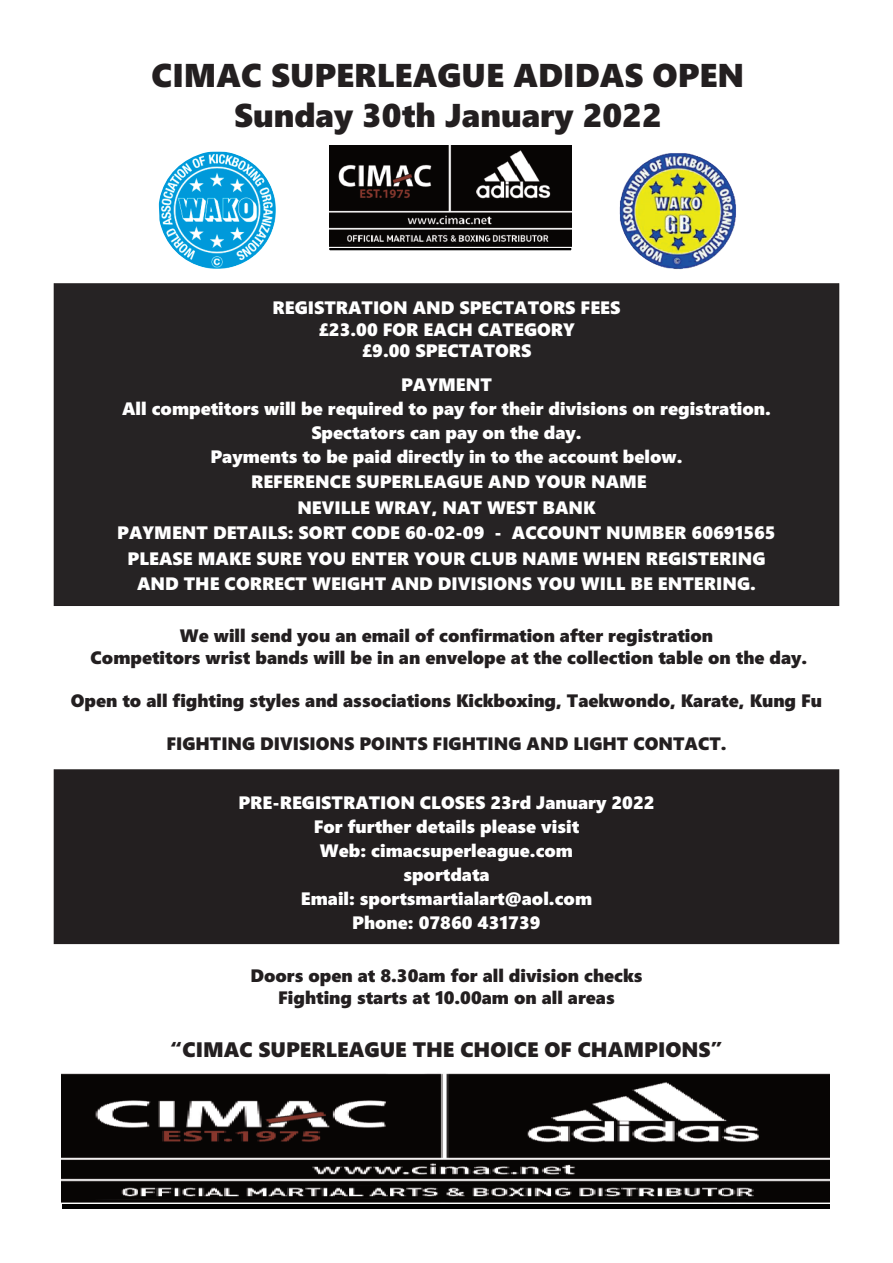
<style>
.page{position:relative;width:893px;height:1263px;background:#fff}
.page>*{position:absolute;margin:0;border:0;box-sizing:border-box;transform-origin:0 0}
.t1{font:33px/39.6px "Segoe UI Black";color:#231f20;text-align:center}
.t2{font:21px "Segoe UI Black";color:#231f20}
.t3{font:18px/24.9px "Segoe UI Black";color:#fff;text-align:center}
.t4{font:18px/21.6px "Segoe UI Black";color:#231f20;text-align:center}
</style>
<div class="page">
<img style="left:620px;top:153px;width:116px;height:117px">
<img style="left:159px;top:152px;width:117px;height:117px">
<div style="left:326px;top:143px;width:248px;height:110px;border:3px solid #fff"></div>
<img style="left:329px;top:146px;width:242px;height:101px">
<div style="left:54px;top:284px;width:785px;height:321px;background:#262324"></div>
<div style="left:54px;top:770px;width:785px;height:173px;background:#231f20"></div>
<div style="left:54px;top:770px;width:785px;height:174px;border:1px solid #231f20"></div>
<div style="left:62px;top:1072px;width:767px;height:137px;background:linear-gradient(to right,#000,#000)"></div>
<img style="left:62px;top:1072px;width:767px;height:131px">
<h1 class="t1" style="left:152px;top:56px;width:594px">CIMAC SUPERLEAGUE ADIDAS OPEN<br>Sunday 30th January 2022</h1>
<p class="t3" style="left:272px;top:297px;width:349px;line-height:21.6px">REGISTRATION AND SPECTATORS FEES £23.00 FOR EACH CATEGORY<br>£9.00 SPECTATORS</p>
<p class="t3" style="left:117px;top:372px;width:660px">PAYMENT<br>All competitors will be required to pay for their divisions on registration.<br>Spectators can pay on the day.<br>Payments to be paid directly in to the account below.<br>REFERENCE SUPERLEAGUE AND YOUR NAME<br>NEVILLE WRAY, NAT WEST BANK<br>PAYMENT DETAILS: SORT CODE 60-02-09 - ACCOUNT NUMBER 60691565<br>PLEASE MAKE SURE YOU ENTER YOUR CLUB NAME WHEN REGISTERING AND THE CORRECT WEIGHT AND DIVISIONS YOU WILL BE ENTERING.</p>
<p class="t4" style="left:91px;top:625px;width:718px">We will send you an email of confirmation after registration<br>Competitors wrist bands will be in an envelope at the collection table on the day.</p>
<p class="t4" style="left:71px;top:690px;width:753px">Open to all fighting styles and associations Kickboxing, Taekwondo, Karate, Kung Fu</p>
<p class="t4" style="left:166px;top:733px;width:562px">FIGHTING DIVISIONS POINTS FIGHTING AND LIGHT CONTACT.</p>
<p class="t3" style="left:238px;top:791px;width:418px;line-height:24px">PRE-REGISTRATION CLOSES 23rd January 2022<br>For further details please visit<br>Web: cimacsuperleague.com<br>sportdata<br>Email: sportsmartialart@aol.com<br>Phone: 07860 431739</p>
<p class="t4" style="left:250px;top:965px;width:393px">Doors open at 8.30am for all division checks<br>Fighting starts at 10.00am on all areas</p>
<p class="t2" style="left:170px;top:1038px;width:554px">“CIMAC SUPERLEAGUE THE CHOICE OF CHAMPIONS”</p>
</div>
